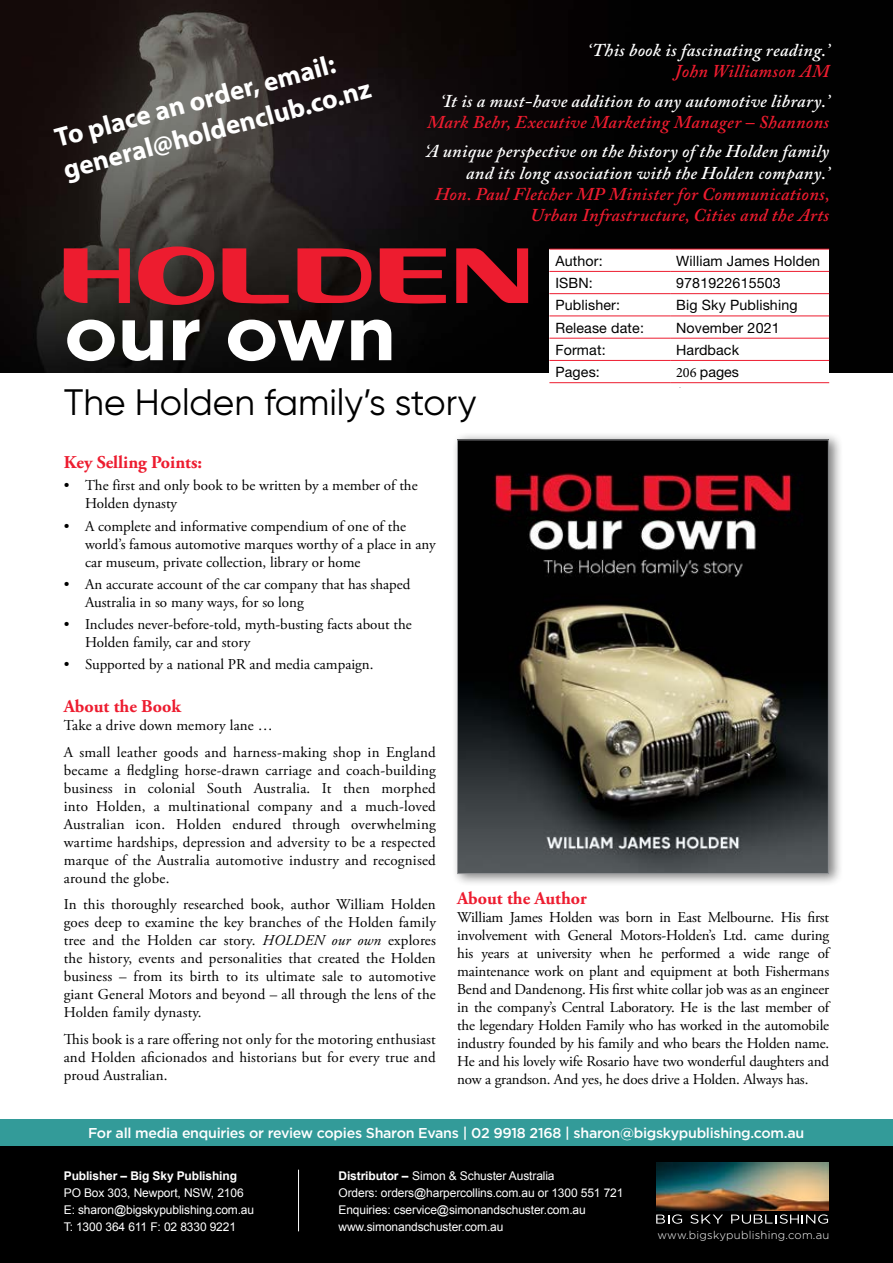
<style>
.page{position:relative;width:893px;height:1263px;background:#fff}
.page>*{position:absolute;margin:0;border:0;box-sizing:border-box;transform-origin:0 0}
.t1{font:700 74.4px "Gotham";letter-spacing:-.01em;color:#fff;scale:1.1 1}
.t2{font:36.75px "Gilroy";color:#000}
.t3{font:700 27px/32.4px "Myriad Pro";color:#fff}
.t4{font:italic 600 18px/21px "Adobe Caslon Pro";letter-spacing:.02em;color:#fff;text-align:right}
.t5{font:italic 600 18px/21px "Adobe Caslon Pro";letter-spacing:.02em;color:#ed1c2f;text-align:right}
.t6{font:700 18px "Adobe Garamond Pro";color:#ed1c2f}
.t7{font:15px/18px "Adobe Garamond Pro";color:#000}
.t8{font:14.25px "Helvetica Neue";letter-spacing:.01em;color:#000}
.t9{font:500 14.25px "Gotham";letter-spacing:-.02em;color:#fff}
.t10{font:12px/17.1px "Arial";letter-spacing:-.01em;color:#fff}
.t11{font:700 12px "Arial";letter-spacing:-.01em;color:#fff}
.t12{font:300 11.25px "Gotham";letter-spacing:.02em;color:#fff}
.s1{font-family:"Minion Pro"}
.s2{font-style:italic}
.s3{font-weight:700}
</style>
<div class="page">
<div style="left:0;top:1119px;width:893px;height:34px;background:#339b99"></div>
<div style="left:0;top:1146px;width:893px;height:117px;background:#000"></div>
<svg style="left:656px;top:1214px;width:26px;height:10px"></svg>
<svg style="left:690px;top:1214px;width:33px;height:10px"></svg>
<svg style="left:731px;top:1214px;width:97px;height:10px"></svg>
<img style="left:656px;top:1162px;width:172px;height:48px">
<hr style="left:298px;top:1170px;width:1px;height:61px;background:#fff">
<img style="left:0;top:0;width:893px;height:372px">
<div style="left:451px;top:431px;width:392px;height:455px;background:#000;opacity:.5"></div>
<img style="left:459px;top:441px;width:368px;height:431px">
<div style="left:549px;top:249px;width:280px;height:156px;background:#fff"></div>
<hr style="left:549px;top:249px;width:121px;height:1px;background:#ed1c2f">
<hr style="left:549px;top:271px;width:121px;height:1px;background:#ed1c2f">
<hr style="left:549px;top:293px;width:121px;height:1px;background:#ed1c2f">
<hr style="left:549px;top:316px;width:121px;height:1px;background:#ed1c2f">
<hr style="left:549px;top:338px;width:121px;height:1px;background:#ed1c2f">
<hr style="left:549px;top:360px;width:121px;height:1px;background:#ed1c2f">
<hr style="left:549px;top:382px;width:121px;height:1px;background:#ed1c2f">
<hr style="left:670px;top:249px;width:159px;height:1px;background:#ed1c2f">
<hr style="left:670px;top:271px;width:159px;height:1px;background:#ed1c2f">
<hr style="left:670px;top:293px;width:159px;height:1px;background:#ed1c2f">
<hr style="left:670px;top:316px;width:159px;height:1px;background:#ed1c2f">
<hr style="left:670px;top:338px;width:159px;height:1px;background:#ed1c2f">
<hr style="left:670px;top:360px;width:159px;height:1px;background:#ed1c2f">
<hr style="left:670px;top:382px;width:159px;height:1px;background:#ed1c2f">
<svg style="left:64px;top:246px;width:464px;height:59px;background:#7f1a22"></svg>
<h3 class="t3" style="left:51px;top:122px;width:319px;rotate:-15deg">To place an order, email: general@holdenclub.co.nz</h3>
<p class="t4" style="left:587px;top:40px;width:244px">‘This book is fascinating reading.’</p>
<p class="t5" style="left:675px;top:61px;width:156px">John Williamson AM</p>
<p class="t4" style="left:440px;top:90px;width:391px">‘It is a must-have addition to any automotive library.’</p>
<p class="t5" style="left:427px;top:111px;width:404px">Mark Behr, Executive Marketing Manager – Shannons</p>
<p class="t4" style="left:425px;top:141px;width:406px">‘A unique perspective on the history of the Holden family and its long association with the Holden company.’</p>
<p class="t5" style="left:435px;top:183px;width:396px">Hon. Paul Fletcher MP Minister for Communications,<br>Urban Infrastructure, Cities and the Arts</p>
<h1 class="t1" style="left:64px;top:285px;width:304px">our own</h1>
<h2 class="t2" style="left:64px;top:380px;width:414px">The Holden family’s story</h2>
<p class="t8" style="left:555px;top:252px;width:49px">Author:</p>
<p class="t8" style="left:676px;top:252px;width:145px">William James Holden</p>
<p class="t8" style="left:555px;top:275px;width:39px">ISBN:</p>
<p class="t8" style="left:676px;top:275px;width:106px">9781922615503</p>
<p class="t8" style="left:555px;top:297px;width:66px">Publisher:</p>
<p class="t8" style="left:676px;top:297px;width:123px">Big Sky Publishing</p>
<p class="t8" style="left:555px;top:319px;width:90px">Release date:</p>
<p class="t8" style="left:676px;top:319px;width:105px">November 2021</p>
<p class="t8" style="left:555px;top:341px;width:52px">Format:</p>
<p class="t8" style="left:676px;top:341px;width:65px">Hardback</p>
<p class="t8" style="left:555px;top:364px;width:46px">Pages:</p>
<p class="t8" style="left:676px;top:364px;width:64px"><span class="s1">206</span> pages</p>
<p class="t6" style="left:64px;top:452px;width:140px">Key Selling Points:</p>
<p class="t7" style="left:85px;top:477px;width:334px;text-indent:-21px">• The first and only book to be written by a member of the<br>Holden dynasty</p>
<p class="t7" style="left:85px;top:517px;width:352px;text-indent:-21px">• A complete and informative compendium of one of the world’s famous automotive marques worthy of a place in any car museum, private collection, library or home</p>
<p class="t7" style="left:85px;top:576px;width:327px;text-indent:-21px">• An accurate account of the car company that has shaped<br>Australia in so many ways, for so long</p>
<p class="t7" style="left:85px;top:616px;width:328px;text-indent:-21px">• Includes never-before-told, myth-busting facts about the<br>Holden family, car and story</p>
<p class="t7" style="left:64px;top:656px;width:311px">• Supported by a national PR and media campaign.</p>
<p class="t6" style="left:64px;top:696px;width:119px">About the Book</p>
<p class="t7" style="left:64px;top:713px;width:374px;line-height:26.5px">Take a drive down memory lane …<br>A small leather goods and harness-making shop in England</p>
<p class="t7" style="left:64px;top:761px;width:374px;text-align:justify">became a fledgling horse-drawn carriage and coach-building business in colonial South Australia. It then morphed into Holden, a multinational company and a much-loved Australian icon. Holden endured through overwhelming wartime hardships, depression and adversity to be a respected marque of the Australia automotive industry and recognised around the globe.</p>
<p class="t7" style="left:64px;top:896px;width:374px;text-align:justify">In this thoroughly researched book, author William Holden goes deep to examine the key branches of the Holden family tree and the Holden car story. <span class="s2">HOLDEN our own</span> explores the history, events and personalities that created the Holden business – from its birth to its ultimate sale to automotive giant General Motors and beyond – all through the lens of the Holden family dynasty.</p>
<p class="t7" style="left:64px;top:1030px;width:374px;text-align:justify">This book is a rare offering not only for the motoring enthusiast and Holden aficionados and historians but for every true and proud Australian.</p>
<p class="t6" style="left:457px;top:888px;width:131px">About the Author</p>
<p class="t7" style="left:457px;top:909px;width:374px;text-align:justify">William James Holden was born in East Melbourne. His first involvement with General Motors-Holden’s Ltd. came during his years at university when he performed a wide range of maintenance work on plant and equipment at both Fishermans Bend and Dandenong. His first white collar job was as an engineer in the company’s Central Laboratory. He is the last member of the legendary Holden Family who has worked in the automobile industry founded by his family and who bears the Holden name.<br>He and his lovely wife Rosario have two wonderful daughters and now a grandson. And yes, he does drive a Holden. Always has.</p>
<p class="t9" style="left:88px;top:1124px;width:718px">For all media enquiries or review copies Sharon Evans | 02 9918 2168 | sharon@bigskypublishing.com.au</p>
<p class="t11" style="left:64px;top:1168px;width:175px">Publisher – Big Sky Publishing</p>
<p class="t10" style="left:64px;top:1184px;width:192px">PO Box 303, Newport, NSW, 2106<br>E: sharon@bigskypublishing.com.au<br>T: 1300 364 611 F: 02 8330 9221</p>
<p class="t10" style="left:338px;top:1167px;width:286px"><span class="s3">Distributor –</span> Simon &amp; Schuster Australia<br>Orders: orders@harpercollins.com.au or 1300 551 721<br>Enquiries: cservice@simonandschuster.com.au www.simonandschuster.com.au</p>
<p class="t12" style="left:657px;top:1228px;width:173px">www.bigskypublishing.com.au</p>
</div>
